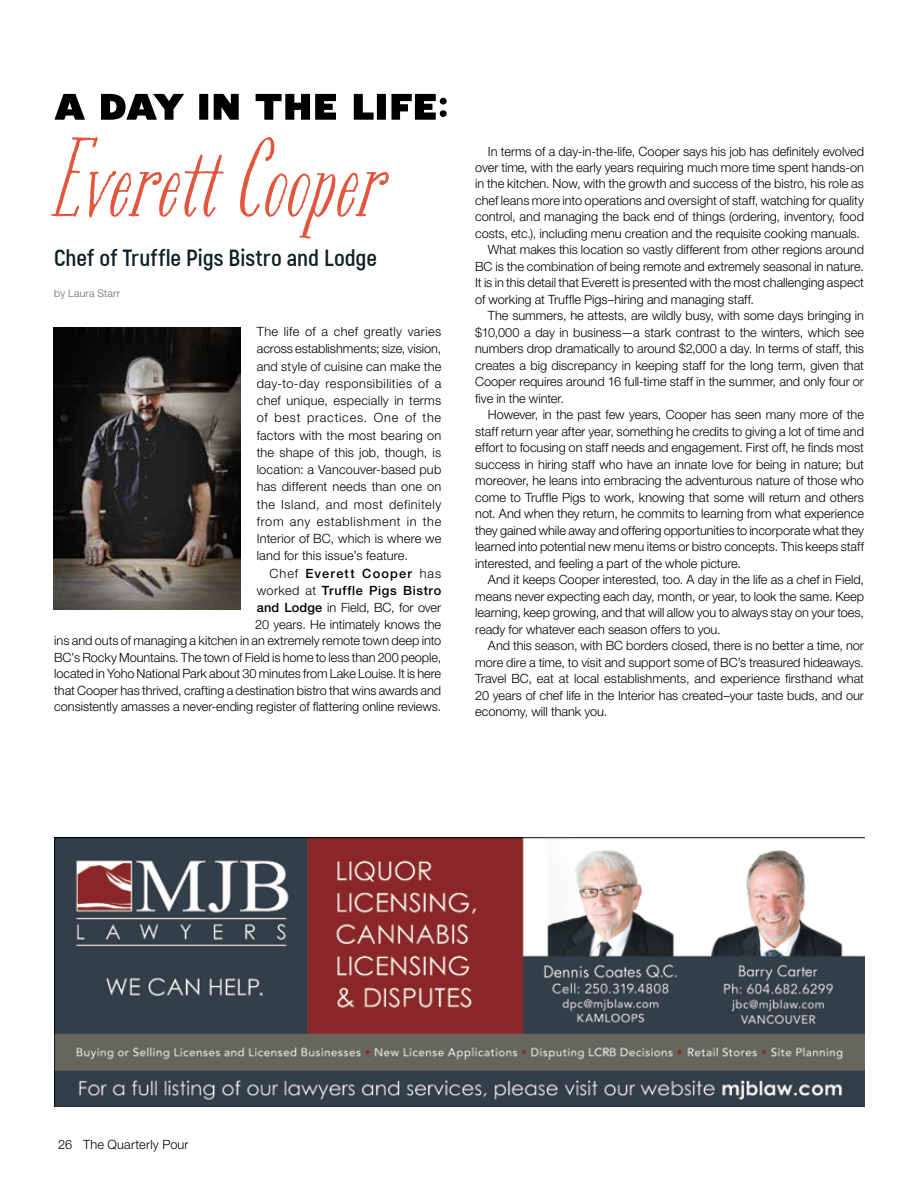
<style>
.page{position:relative;width:918px;height:1188px;background:#fff}
.page>*{position:absolute;margin:0;border:0;box-sizing:border-box;transform-origin:0 0}
.t1{font:108.15px "Bookeyed Jack";color:#e2563d}
.t2{font:900 51.6px "Gordon";letter-spacing:-.02em;color:#000}
.t3{font:700 23.85px "Akrobat";color:#0f2125}
.t4{font:300 12.75px/17.2px "Helvetica Neue LT Std";letter-spacing:-.005em;color:#000;text-align:justify}
.t5{font:300 12.75px "Helvetica Neue LT Std";letter-spacing:.015em;color:#000}
.t6{font:300 10.5px "Helvetica Neue LT Std";letter-spacing:.02em;color:#616a74}
.s1{font-weight:500}
</style>
<div class="page">
<img style="left:54px;top:327px;width:187px;height:283px">
<img style="left:54px;top:837px;width:810px;height:270px">
<h2 class="t2" style="left:54px;top:82px;width:397px">A Day in the Life:</h2>
<h1 class="t1" style="left:54px;top:120px;width:333px">Everett Cooper</h1>
<h3 class="t3" style="left:54px;top:244px;width:325px">Chef of Truffle Pigs Bistro and Lodge</h3>
<p class="t6" style="left:54px;top:286px;width:67px">by Laura Starr</p>
<p class="t4" style="left:257px;top:323px;width:186px">The life of a chef greatly varies across establishments; size, vision, and style of cuisine can make the day-to-day responsibilities of a chef unique, especially in terms of best practices. One of the factors with the most bearing on the shape of this job, though, is location: a Vancouver-based pub has different needs than one on the Island, and most definitely from any establishment in the Interior of BC, which is where we land for this issue’s feature.</p>
<p class="t4" style="left:54px;top:565px;width:389px;line-height:16.6px;text-align:right">Chef <span class="s1">Everett Cooper</span> has<br>worked at <span class="s1">Truffle Pigs Bistro<br>and Lodge</span> in Field, BC, for over<br>20 years. He intimately knows the<br>ins and outs of managing a kitchen in an extremely remote town deep into BC’s Rocky Mountains. The town of Field is home to less than 200 people, located in Yoho National Park about 30 minutes from Lake Louise. It is here that Cooper has thrived, crafting a destination bistro that wins awards and consistently amasses a never-ending register of flattering online reviews.</p>
<p class="t4" style="left:488px;top:142px;width:378px">In terms of a day-in-the-life, Cooper says his job has definitely evolved</p>
<p class="t4" style="left:475px;top:159px;width:390px">over time, with the early years requiring much more time spent hands-on</p>
<p class="t4" style="left:475px;top:175px;width:390px">in the kitchen. Now, with the growth and success of the bistro, his role as</p>
<p class="t4" style="left:475px;top:192px;width:390px">chef leans more into operations and oversight of staff, watching for quality</p>
<p class="t4" style="left:475px;top:208px;width:390px">control, and managing the back end of things (ordering, inventory, food</p>
<p class="t4" style="left:475px;top:225px;width:386px">costs, etc.), including menu creation and the requisite cooking manuals.</p>
<p class="t4" style="left:488px;top:241px;width:378px">What makes this location so vastly different from other regions around</p>
<p class="t4" style="left:475px;top:258px;width:390px">BC is the combination of being remote and extremely seasonal in nature.</p>
<p class="t4" style="left:475px;top:274px;width:390px">It is in this detail that Everett is presented with the most challenging aspect</p>
<p class="t4" style="left:475px;top:291px;width:280px">of working at Truffle Pigs–hiring and managing staff.</p>
<p class="t4" style="left:488px;top:307px;width:378px">The summers, he attests, are wildly busy, with some days bringing in</p>
<p class="t4" style="left:475px;top:324px;width:390px">$10,000 a day in business—a stark contrast to the winters, which see</p>
<p class="t4" style="left:475px;top:340px;width:390px">numbers drop dramatically to around $2,000 a day. In terms of staff, this</p>
<p class="t4" style="left:475px;top:357px;width:390px">creates a big discrepancy in keeping staff for the long term, given that</p>
<p class="t4" style="left:475px;top:373px;width:390px">Cooper requires around 16 full-time staff in the summer, and only four or</p>
<p class="t4" style="left:475px;top:390px;width:90px">five in the winter.</p>
<p class="t4" style="left:488px;top:406px;width:378px">However, in the past few years, Cooper has seen many more of the</p>
<p class="t4" style="left:475px;top:423px;width:390px">staff return year after year, something he credits to giving a lot of time and</p>
<p class="t4" style="left:475px;top:439px;width:390px">effort to focusing on staff needs and engagement. First off, he finds most</p>
<p class="t4" style="left:475px;top:456px;width:390px">success in hiring staff who have an innate love for being in nature; but</p>
<p class="t4" style="left:475px;top:472px;width:390px">moreover, he leans into embracing the adventurous nature of those who</p>
<p class="t4" style="left:475px;top:489px;width:390px">come to Truffle Pigs to work, knowing that some will return and others</p>
<p class="t4" style="left:475px;top:505px;width:390px">not. And when they return, he commits to learning from what experience</p>
<p class="t4" style="left:475px;top:522px;width:390px">they gained while away and offering opportunities to incorporate what they</p>
<p class="t4" style="left:475px;top:538px;width:390px">learned into potential new menu items or bistro concepts. This keeps staff</p>
<p class="t4" style="left:475px;top:555px;width:267px">interested, and feeling a part of the whole picture.</p>
<p class="t4" style="left:488px;top:571px;width:377px">And it keeps Cooper interested, too. A day in the life as a chef in Field,</p>
<p class="t4" style="left:475px;top:588px;width:390px">means never expecting each day, month, or year, to look the same. Keep</p>
<p class="t4" style="left:475px;top:604px;width:390px">learning, keep growing, and that will allow you to always stay on your toes,</p>
<p class="t4" style="left:475px;top:621px;width:247px">ready for whatever each season offers to you.</p>
<p class="t4" style="left:488px;top:637px;width:377px">And this season, with BC borders closed, there is no better a time, nor</p>
<p class="t4" style="left:475px;top:654px;width:390px">more dire a time, to visit and support some of BC’s treasured hideaways.</p>
<p class="t4" style="left:475px;top:670px;width:390px">Travel BC, eat at local establishments, and experience firsthand what</p>
<p class="t4" style="left:475px;top:687px;width:390px">20 years of chef life in the Interior has created–your taste buds, and our</p>
<p class="t4" style="left:475px;top:703px;width:134px">economy, will thank you.</p>
<p class="t5" style="left:58px;top:1137px;width:132px">26 The Quarterly Pour</p>
</div>
